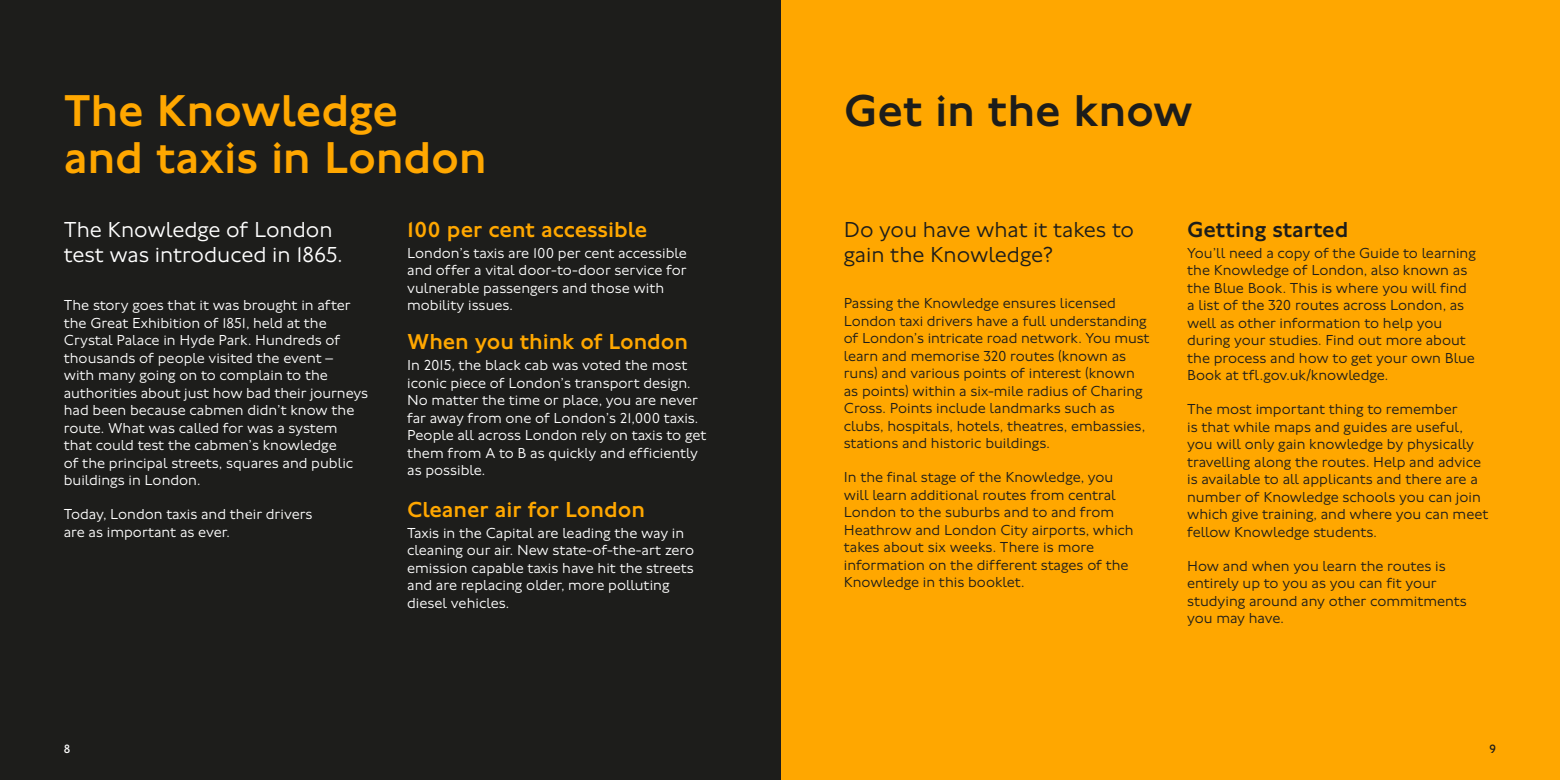
<style>
.page{position:relative;width:1560px;height:780px;background:#fff}
.page>*{position:absolute;margin:0;border:0;box-sizing:border-box;transform-origin:0 0}
.t1{font:500 46.25px/46.2px "Johnston 100";letter-spacing:-.005em;color:#ffa700}
.t2{font:500 46.25px "Johnston 100";letter-spacing:-.005em;color:#1d1d1b}
.t3{font:500 22.5px "Johnston 100";letter-spacing:-.005em;color:#ffa700}
.t4{font:300 22.5px/25px "Johnston 100";color:#fff}
.t5{font:300 22.5px/25px "Johnston 100";color:#1d1d1b}
.t6{font:500 22.5px "Johnston 100";color:#1d1d1b}
.t7{font:300 15px/17.5px "Johnston 100";color:#1d1d1b}
.t8{font:300 15px/17.5px "Johnston 100";color:#fff}
.t9{font:12.5px "Johnston 100";color:#fff}
.t10{font:12.5px "Johnston 100";color:#1d1d1b}
</style>
<div class="page">
<div style="left:780px;top:0;width:779px;height:780px;background:#ffa700"></div>
<div style="left:0;top:0;width:780px;height:780px;background:#1d1d1b"></div>
<h1 class="t1" style="left:64px;top:89px;width:424px">The Knowledge and taxis in London</h1>
<h2 class="t4" style="left:64px;top:217px;width:280px">The Knowledge of London test was introduced in 1865.</h2>
<p class="t8" style="left:64px;top:296px;width:306px">The story goes that it was brought in after the Great Exhibition of 1851, held at the Crystal Palace in Hyde Park. Hundreds of thousands of people visited the event –<br>with many going on to complain to the authorities about just how bad their journeys had been because cabmen didn’t know the route. What was called for was a system that could test the cabmen’s knowledge<br>of the principal streets, squares and public buildings in London.</p>
<p class="t8" style="left:64px;top:505px;width:250px">Today, London taxis and their drivers are as important as ever.</p>
<h2 class="t3" style="left:407px;top:216px;width:241px">100 per cent accessible</h2>
<p class="t8" style="left:407px;top:244px;width:281px">London’s taxis are 100 per cent accessible and offer a vital door-to-door service for vulnerable passengers and those with mobility issues.</p>
<h2 class="t3" style="left:407px;top:329px;width:282px">When you think of London</h2>
<p class="t8" style="left:407px;top:356px;width:301px">In 2015, the black cab was voted the most iconic piece of London’s transport design.<br>No matter the time or place, you are never far away from one of London’s 21,000 taxis.<br>People all across London rely on taxis to get them from A to B as quickly and efficiently as possible.</p>
<h2 class="t3" style="left:407px;top:497px;width:239px">Cleaner air for London</h2>
<p class="t8" style="left:407px;top:524px;width:288px">Taxis in the Capital are leading the way in cleaning our air. New state-of-the-art zero emission capable taxis have hit the streets and are replacing older, more polluting diesel vehicles.</p>
<h1 class="t2" style="left:843px;top:86px;width:351px">Get in the know</h1>
<h2 class="t5" style="left:843px;top:217px;width:292px">Do you have what it takes to gain the Knowledge?</h2>
<p class="t7" style="left:843px;top:295px;width:307px">Passing the Knowledge ensures licensed London taxi drivers have a full understanding of London’s intricate road network. You must learn and memorise 320 routes (known as runs) and various points of interest (known as points) within a six-mile radius of Charing Cross. Points include landmarks such as clubs, hospitals, hotels, theatres, embassies, stations and historic buildings.</p>
<p class="t7" style="left:843px;top:469px;width:291px">In the final stage of the Knowledge, you will learn additional routes from central London to the suburbs and to and from Heathrow and London City airports, which takes about six weeks. There is more information on the different stages of the Knowledge in this booklet.</p>
<h2 class="t6" style="left:1186px;top:216px;width:163px">Getting started</h2>
<p class="t7" style="left:1186px;top:244px;width:290px">You’ll need a copy of the Guide to learning the Knowledge of London, also known as the Blue Book. This is where you will find a list of the 320 routes across London, as well as other information to help you during your studies. Find out more about the process and how to get your own Blue Book at tfl.gov.uk/knowledge.</p>
<p class="t7" style="left:1186px;top:400px;width:303px">The most important thing to remember<br>is that while maps and guides are useful, you will only gain knowledge by physically travelling along the routes. Help and advice is available to all applicants and there are a number of Knowledge schools you can join which give training, and where you can meet fellow Knowledge students.</p>
<p class="t7" style="left:1186px;top:557px;width:281px">How and when you learn the routes is entirely up to you as you can fit your studying around any other commitments you may have.</p>
<p class="t9" style="left:64px;top:741px;width:8px">8</p>
<p class="t10" style="left:1489px;top:741px;width:8px">9</p>
</div>
